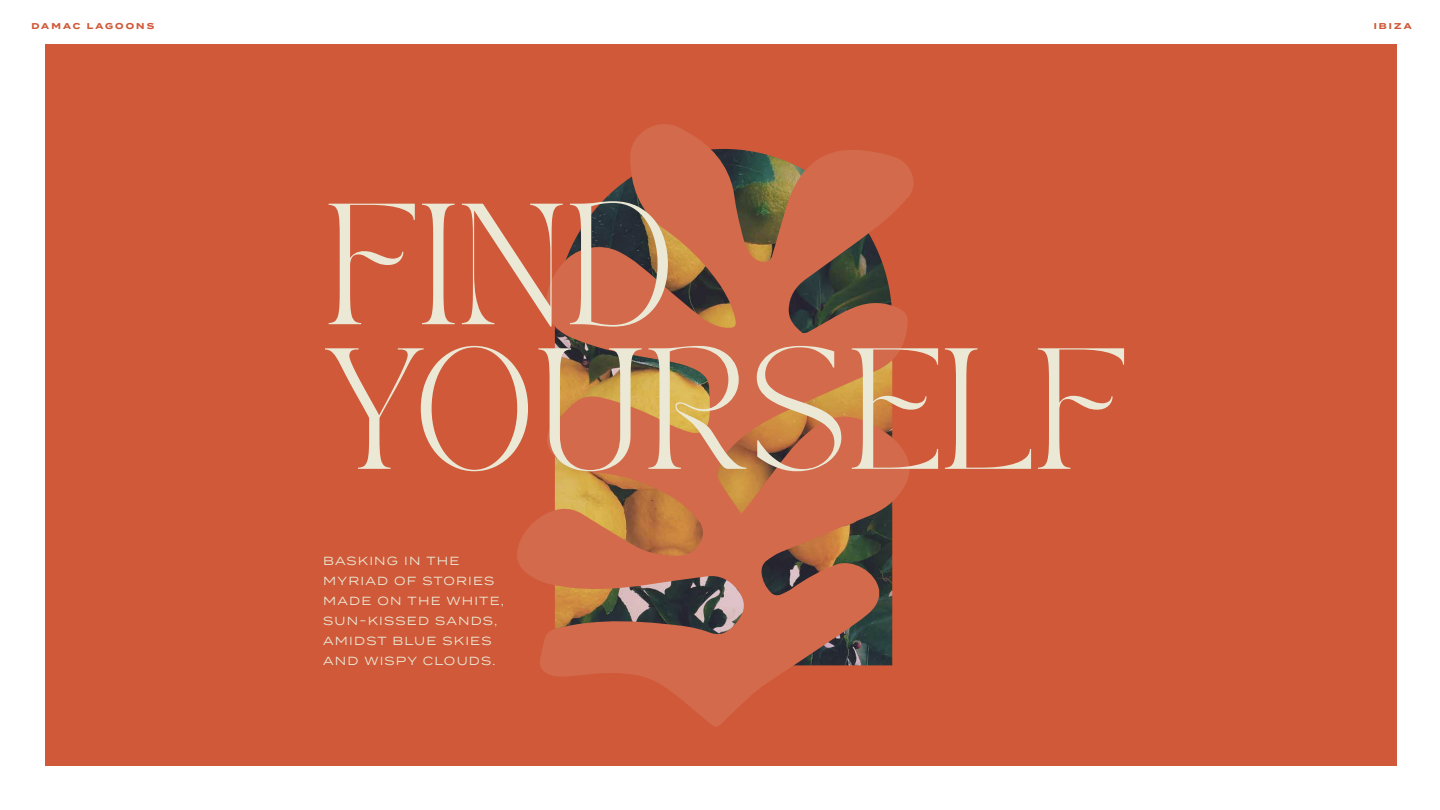
<style>
.page{position:relative;width:1440px;height:810px;background:#fff}
.page>*{position:absolute;margin:0;border:0;box-sizing:border-box;transform-origin:0 0}
.t1{font:120.52px/144.7px "TAN PEARL Regular";letter-spacing:-.005em;color:#ebe8d5}
.t2{font:11.77px/20.2px "Termina";letter-spacing:.1em;color:#ebe8d5}
.t3{font:700 8.48px "Termina";letter-spacing:.25em;color:#cf5938}
</style>
<div class="page">
<div style="left:45px;top:44px;width:1351px;height:722px;background:#cf5938"></div>
<svg style="left:517px;top:124px;width:397px;height:603px;fill:#d36a4c"></svg>
<p class="t3" style="left:31px;top:20px;width:124px">DAMAC LAGOONS</p>
<p class="t3" style="left:1374px;top:20px;width:39px">IBIZA</p>
<h1 class="t1" style="left:325px;top:205px;width:804px">FIND<br>YOURSELF</h1>
<p class="t2" style="left:323px;top:550px;width:182px">BASKING IN THE<br>MYRIAD OF STORIES<br>MADE ON THE WHITE,<br>SUN-KISSED SANDS,<br>AMIDST BLUE SKIES<br>AND WISPY CLOUDS.</p>
</div>
